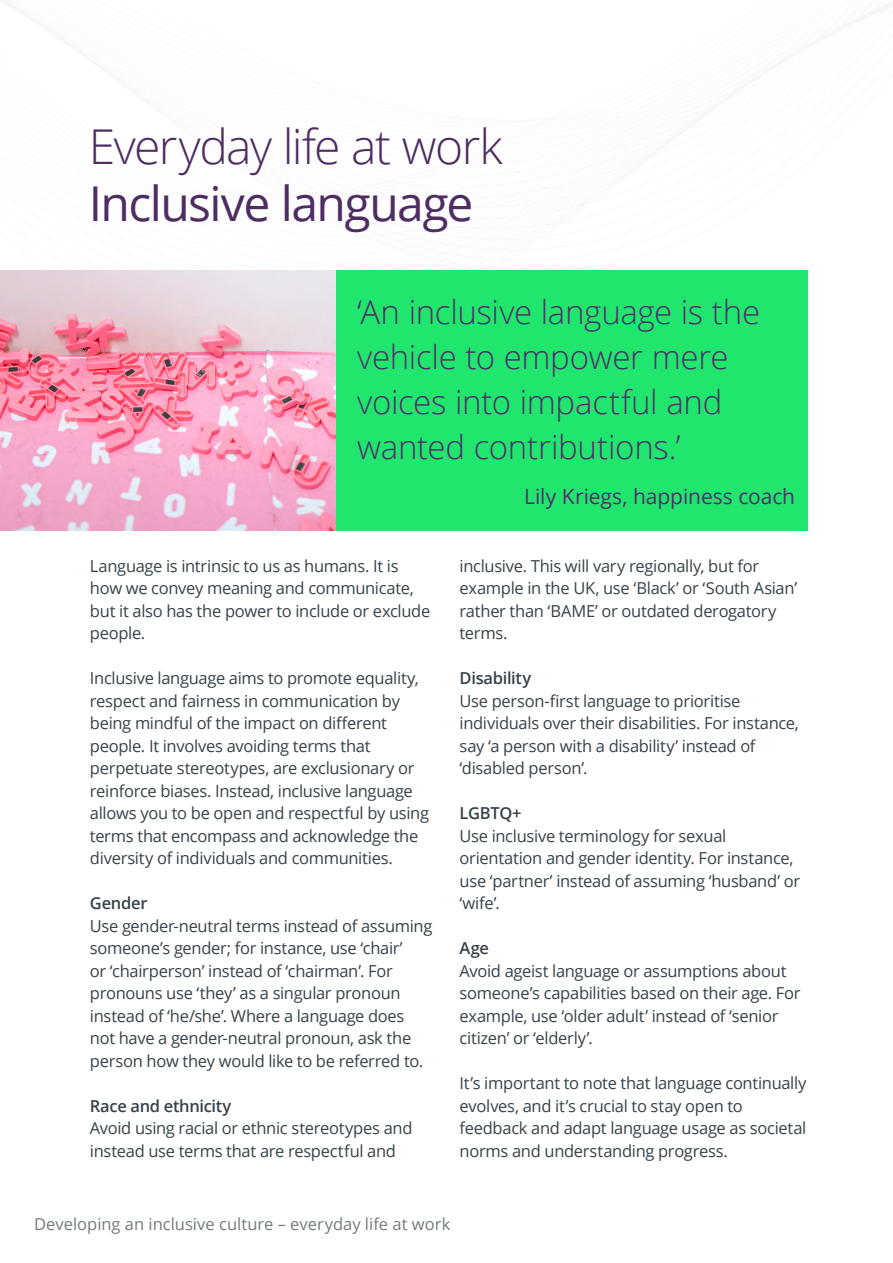
<style>
.page{position:relative;width:893px;height:1263px;background:#fff}
.page>*{position:absolute;margin:0;border:0;box-sizing:border-box;transform-origin:0 0}
.t1{font:300 48px "Open Sans";letter-spacing:-.03em;color:#4e2d63}
.t2{font:48px "Open Sans";letter-spacing:-.035em;color:#4e2d63}
.t3{font:300 33px/45px "Open Sans";letter-spacing:-.01em;color:#4d3069}
.t4{font:21px "Open Sans";letter-spacing:-.005em;color:#4d3069}
.t5{font:16.5px/22.5px "Open Sans";letter-spacing:-.02em;color:#36424a}
.t6{font:16.5px "Open Sans";color:#727b80}
.t7{font:600 16.5px "Open Sans";letter-spacing:-.015em;color:#36424a}
</style>
<div class="page">
<div style="left:336px;top:271px;width:472px;height:260px;background:#21e66e"></div>
<img style="left:0;top:271px;width:336px;height:260px">
<h1 class="t1" style="left:89px;top:114px;width:415px">Everyday life at work</h1>
<h1 class="t2" style="left:89px;top:171px;width:386px">Inclusive language</h1>
<h2 class="t3" style="left:357px;top:289px;width:405px">‘An inclusive language is the vehicle to empower mere voices into impactful and wanted contributions.’</h2>
<p class="t4" style="left:524px;top:482px;width:273px">Lily Kriegs, happiness coach</p>
<p class="t5" style="left:90px;top:554px;width:342px">Language is intrinsic to us as humans. It is how we convey meaning and communicate, but it also has the power to include or exclude people.</p>
<p class="t5" style="left:90px;top:666px;width:341px">Inclusive language aims to promote equality, respect and fairness in communication by being mindful of the impact on different people. It involves avoiding terms that perpetuate stereotypes, are exclusionary or reinforce biases. Instead, inclusive language allows you to be open and respectful by using terms that encompass and acknowledge the diversity of individuals and communities.</p>
<p class="t7" style="left:90px;top:892px;width:59px">Gender</p>
<p class="t5" style="left:90px;top:914px;width:344px">Use gender-neutral terms instead of assuming someone’s gender; for instance, use ‘chair’<br>or ‘chairperson’ instead of ‘chairman’. For pronouns use ‘they’ as a singular pronoun instead of ‘he/she’. Where a language does not have a gender-neutral pronoun, ask the person how they would like to be referred to.</p>
<p class="t7" style="left:90px;top:1094px;width:143px">Race and ethnicity</p>
<p class="t5" style="left:90px;top:1116px;width:324px">Avoid using racial or ethnic stereotypes and instead use terms that are respectful and</p>
<p class="t5" style="left:460px;top:554px;width:339px">inclusive. This will vary regionally, but for example in the UK, use ‘Black’ or ‘South Asian’ rather than ‘BAME’ or outdated derogatory terms.</p>
<p class="t7" style="left:460px;top:667px;width:73px">Disability</p>
<p class="t5" style="left:460px;top:689px;width:341px">Use person-first language to prioritise individuals over their disabilities. For instance, say ‘a person with a disability’ instead of ‘disabled person’.</p>
<p class="t7" style="left:460px;top:802px;width:64px">LGBTQ+</p>
<p class="t5" style="left:460px;top:824px;width:342px">Use inclusive terminology for sexual orientation and gender identity. For instance, use ‘partner’ instead of assuming ‘husband’ or ‘wife’.</p>
<p class="t7" style="left:460px;top:937px;width:31px">Age</p>
<p class="t5" style="left:460px;top:959px;width:343px">Avoid ageist language or assumptions about someone’s capabilities based on their age. For example, use ‘older adult’ instead of ‘senior citizen’ or ‘elderly’.</p>
<p class="t5" style="left:460px;top:1072px;width:348px">It’s important to note that language continually evolves, and it’s crucial to stay open to feedback and adapt language usage as societal norms and understanding progress.</p>
<p class="t6" style="left:34px;top:1212px;width:418px">Developing an inclusive culture – everyday life at work</p>
</div>
